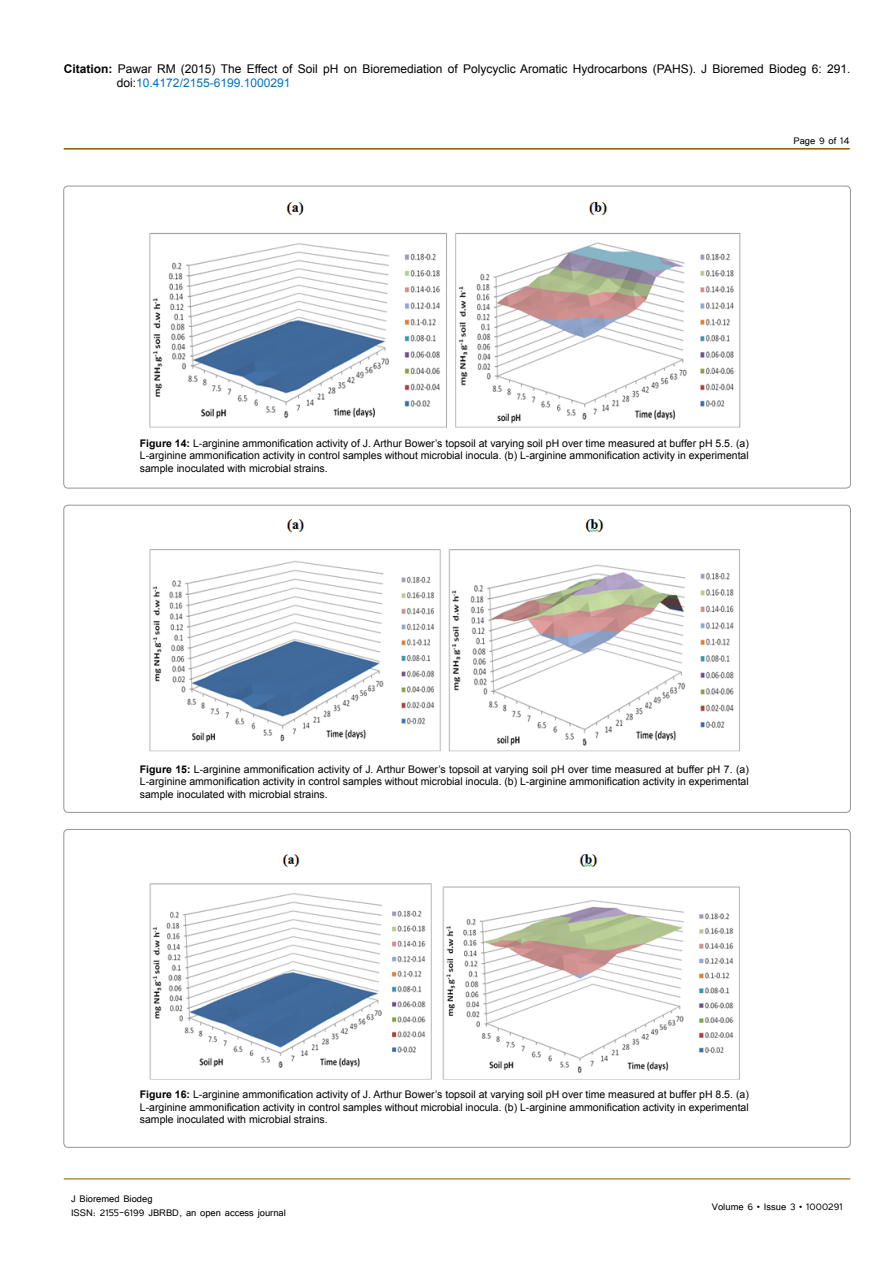
<style>
.page{position:relative;width:893px;height:1263px;background:#fff}
.page>*{position:absolute;margin:0;border:0;box-sizing:border-box;transform-origin:0 0}
.t1{font:12px/14.4px "Arial";color:#000}
.t2{font:12px/14.4px "Tunga";color:#000}
.t3{font:10.5px/12.6px "Arial";color:#000;text-align:justify}
.s1{font-weight:700}
.s2{color:#0072bc}
</style>
<div class="page">
<hr style="left:64px;top:148px;width:786px;height:2px;background:#905501">
<hr style="left:64px;top:1179px;width:786px;height:1px;background:#905501">
<img style="left:149px;top:202px;width:592px;height:226px">
<img style="left:149px;top:519px;width:591px;height:233px">
<img style="left:149px;top:854px;width:591px;height:226px">
<p class="t1" style="left:117px;top:61px;width:735px;text-indent:-53px"><span class="s1">Citation:</span> Pawar RM (2015) The Effect of Soil pH on Bioremediation of Polycyclic Aromatic Hydrocarbons (PAHS). J Bioremed Biodeg 6: 291. doi:<span class="s2">10.4172/2155-6199.1000291</span></p>
<p class="t2" style="left:793px;top:133px;width:58px">Page 9 of 14</p>
<p class="t3" style="left:140px;top:437px;width:610px"><span class="s1">Figure 14:</span> L-arginine ammonification activity of J. Arthur Bower’s topsoil at varying soil pH over time measured at buffer pH 5.5. (a)<br>L-arginine ammonification activity in control samples without microbial inocula. (b) L-arginine ammonification activity in experimental sample inoculated with microbial strains.</p>
<p class="t3" style="left:140px;top:763px;width:610px"><span class="s1">Figure 15:</span> L-arginine ammonification activity of J. Arthur Bower’s topsoil at varying soil pH over time measured at buffer pH 7. (a)<br>L-arginine ammonification activity in control samples without microbial inocula. (b) L-arginine ammonification activity in experimental sample inoculated with microbial strains.</p>
<p class="t3" style="left:140px;top:1088px;width:610px"><span class="s1">Figure 16:</span> L-arginine ammonification activity of J. Arthur Bower’s topsoil at varying soil pH over time measured at buffer pH 8.5. (a)<br>L-arginine ammonification activity in control samples without microbial inocula. (b) L-arginine ammonification activity in experimental sample inoculated with microbial strains.</p>
<p class="t2" style="left:71px;top:1190px;width:216px">J Bioremed Biodeg<br>ISSN: 2155-6199 JBRBD, an open access journal</p>
<p class="t2" style="left:712px;top:1199px;width:132px">Volume 6 • Issue 3 • 1000291</p>
</div>
